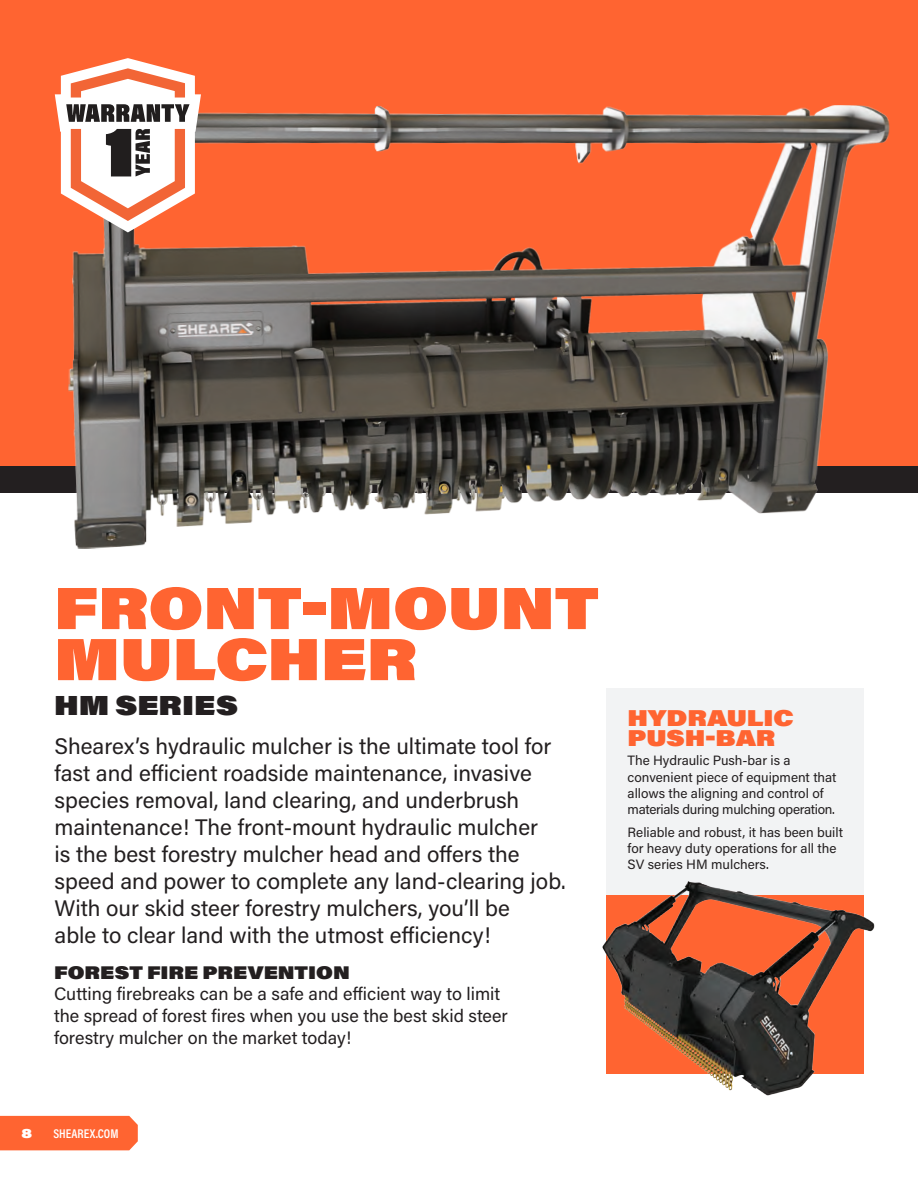
<style>
.page{position:relative;width:918px;height:1188px;background:#fff}
.page>*{position:absolute;margin:0;border:0;box-sizing:border-box;transform-origin:0 0}
.t1{font:900 58.35px/51px "Acumin Pro Wide";color:#ff6431}
.t2{font:900 27px "Acumin Pro Wide";color:#231f20}
.t3{font:22.5px/27px "Acumin Pro";color:#231f20}
.t4{font:900 22.5px/19.5px "Acumin Pro Wide";color:#ff6431}
.t5{font:18px/21.6px "Acumin Pro";color:#231f20}
.t6{font:900 18px "Acumin Pro Wide";color:#231f20}
.t7{font:13.5px/16.2px "Acumin Pro";color:#231f20}
.t8{font:600 12.75px "Acumin Pro Cond";color:#fff}
.t9{font:900 12.75px "Acumin Pro Wide";color:#fff}
</style>
<div class="page">
<div style="left:0;top:0;width:918px;height:466px;background:#ff6431"></div>
<div style="left:0;top:466px;width:918px;height:27px;background:#231f20"></div>
<img style="left:68px;top:105px;width:822px;height:444px">
<div style="left:606px;top:688px;width:258px;height:386px;background:#f2f3f4"></div>
<svg style="left:55px;top:58px;width:146px;height:174px"></svg>
<img style="left:602px;top:881px;width:273px;height:215px">
<div style="left:0;top:1116px;width:138px;height:34px;background:#ff6431"></div>
<p class="t1" style="left:54px;top:579px;width:546px">FRONT-MOUNT<br>MULCHER</p>
<p class="t2" style="left:54px;top:685px;width:186px">HM SERIES</p>
<p class="t3" style="left:55px;top:732px;width:513px">Shearex’s hydraulic mulcher is the ultimate tool for fast and efficient roadside maintenance, invasive species removal, land clearing, and underbrush maintenance! The front-mount hydraulic mulcher<br>is the best forestry mulcher head and offers the speed and power to complete any land-clearing job.<br>With our skid steer forestry mulchers, you’ll be<br>able to clear land with the utmost efficiency!</p>
<p class="t6" style="left:54px;top:959px;width:297px">FOREST FIRE PREVENTION</p>
<p class="t5" style="left:54px;top:983px;width:455px">Cutting firebreaks can be a safe and efficient way to limit the spread of forest fires when you use the best skid steer forestry mulcher on the market today!</p>
<p class="t4" style="left:628px;top:707px;width:168px">HYDRAULIC<br>PUSH-BAR</p>
<p class="t7" style="left:628px;top:752px;width:210px">The Hydraulic Push-bar is a convenient piece of equipment that allows the aligning and control of materials during mulching operation.</p>
<p class="t7" style="left:628px;top:824px;width:217px">Reliable and robust, it has been built for heavy duty operations for all the<br>SV series HM mulchers.</p>
<p class="t9" style="left:22px;top:1123px;width:12px">8</p>
<p class="t8" style="left:53px;top:1125px;width:67px">SHEAREX.COM</p>
</div>
